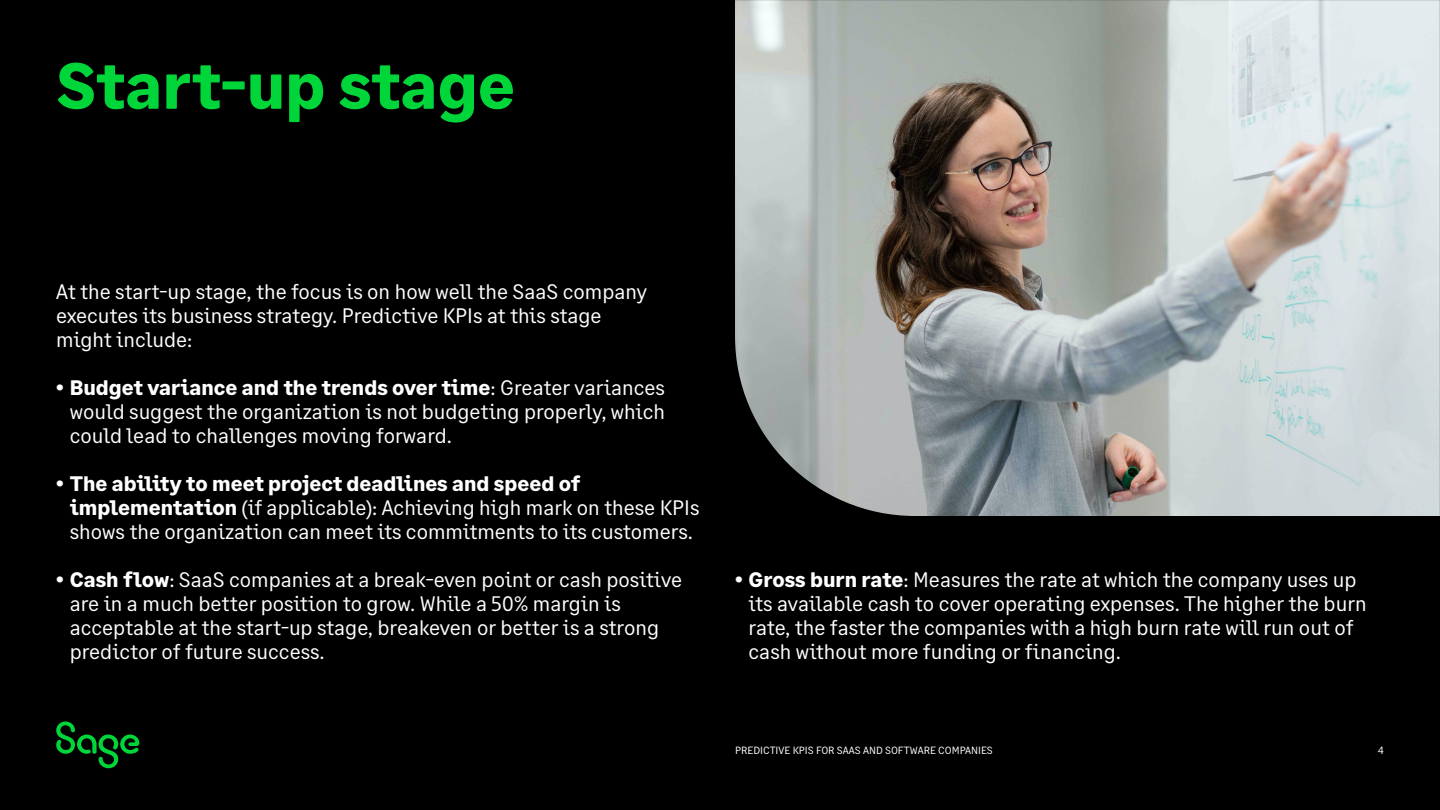
<style>
.page{position:relative;width:1440px;height:810px;background:#000}
.page>*{position:absolute;margin:0;border:0;box-sizing:border-box;transform-origin:0 0}
.t1{font:700 65.25px "Sage Text";color:#00d639}
.t2{font:21px/24px "Sage Text";color:#fff}
.t3{font:10.5px "Sage Text";color:#fff}
.s1{font-weight:700}
</style>
<div class="page">
<img style="left:735px;top:0;width:705px;height:516px">
<svg style="left:56px;top:722px;width:83px;height:46px"></svg>
<h1 class="t1" style="left:57px;top:45px;width:460px">Start-up stage</h1>
<p class="t2" style="left:56px;top:280px;width:592px">At the start-up stage, the focus is on how well the SaaS company executes its business strategy. Predictive KPIs at this stage might include:</p>
<p class="t2" style="left:70px;top:376px;width:597px;text-align:justify;text-indent:-14px"><span class="s1">• Budget variance and the trends over time</span>: Greater variances would suggest the organization is not budgeting properly, which could lead to challenges moving forward.</p>
<p class="t2" style="left:70px;top:472px;width:631px;text-indent:-14px"><span class="s1">• The ability to meet project deadlines and speed of implementation</span> (if applicable): Achieving high mark on these KPIs shows the organization can meet its commitments to its customers.</p>
<p class="t2" style="left:70px;top:568px;width:614px;text-indent:-14px"><span class="s1">• Cash flow</span>: SaaS companies at a break-even point or cash positive are in a much better position to grow. While a 50% margin is acceptable at the start-up stage, breakeven or better is a strong predictor of future success.</p>
<p class="t2" style="left:749px;top:568px;width:620px;text-indent:-14px"><span class="s1">• Gross burn rate</span>: Measures the rate at which the company uses up its available cash to cover operating expenses. The higher the burn rate, the faster the companies with a high burn rate will run out of cash without more funding or financing.</p>
<p class="t3" style="left:735px;top:744px;width:259px">PREDICTIVE KPIS FOR SAAS AND SOFTWARE COMPANIES</p>
<p class="t3" style="left:1378px;top:744px;width:7px">4</p>
</div>
